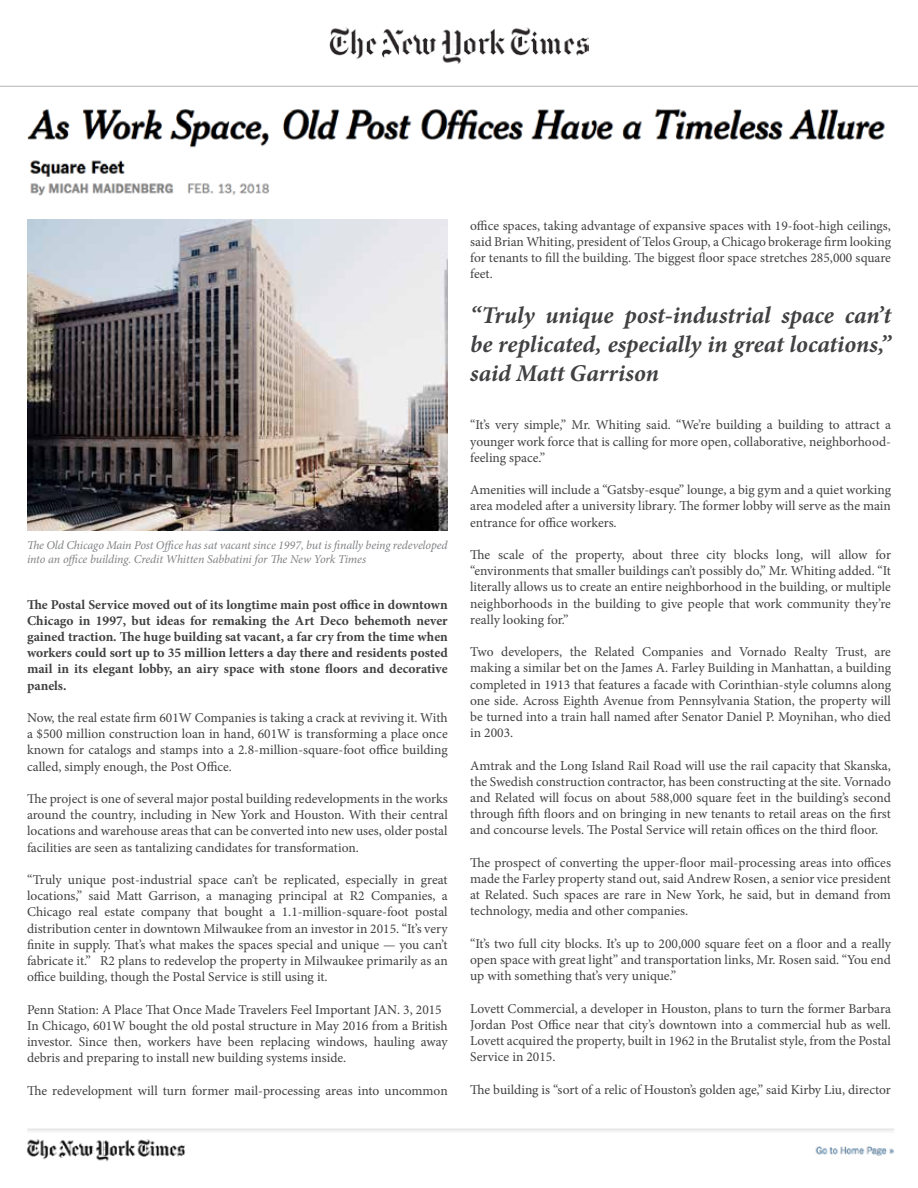
<style>
.page{position:relative;width:918px;height:1188px;background:#fff}
.page>*{position:absolute;margin:0;border:0;box-sizing:border-box;transform-origin:0 0}
.t1{font:italic 700 24px/28.8px "Minion Pro";color:#414042;text-align:justify}
.t2{font:13.5px/16.2px "Minion Pro";color:#414042;text-align:justify}
.t3{font:700 13.5px/16.2px "Minion Pro";color:#414042;text-align:justify}
.t4{font:italic 12px/14.4px "Minion Pro";letter-spacing:-.01em;color:#808285}
</style>
<div class="page">
<img style="left:27px;top:220px;width:421px;height:311px">
<img style="left:329px;top:27px;width:260px;height:37px">
<hr style="left:0;top:86px;width:918px;height:1px;background:#000">
<img style="left:27px;top:109px;width:858px;height:87px">
<img style="left:27px;top:1128px;width:868px;height:34px">
<p class="t4" style="left:27px;top:538px;width:422px">The Old Chicago Main Post Office has sat vacant since 1997, but is finally being redeveloped into an office building. Credit Whitten Sabbatini for The New York Times</p>
<p class="t3" style="left:27px;top:596px;width:422px">The Postal Service moved out of its longtime main post office in downtown Chicago in 1997, but ideas for remaking the Art Deco behemoth never gained traction. The huge building sat vacant, a far cry from the time when workers could sort up to 35 million letters a day there and residents posted mail in its elegant lobby, an airy space with stone floors and decorative panels.</p>
<p class="t2" style="left:27px;top:710px;width:422px">Now, the real estate firm 601W Companies is taking a crack at reviving it. With a $500 million construction loan in hand, 601W is transforming a place once known for catalogs and stamps into a 2.8-million-square-foot office building called, simply enough, the Post Office.</p>
<p class="t2" style="left:27px;top:791px;width:422px">The project is one of several major postal building redevelopments in the works around the country, including in New York and Houston. With their central locations and warehouse areas that can be converted into new uses, older postal facilities are seen as tantalizing candidates for transformation.</p>
<p class="t2" style="left:27px;top:872px;width:422px">“Truly unique post-industrial space can’t be replicated, especially in great locations,” said Matt Garrison, a managing principal at R2 Companies, a Chicago real estate company that bought a 1.1-million-square-foot postal distribution center in downtown Milwaukee from an investor in 2015. “It’s very finite in supply. That’s what makes the spaces special and unique — you can’t fabricate it.” R2 plans to redevelop the property in Milwaukee primarily as an office building, though the Postal Service is still using it.</p>
<p class="t2" style="left:27px;top:1001px;width:422px;text-align:left">Penn Station: A Place That Once Made Travelers Feel Important JAN. 3, 2015<br>In Chicago, 601W bought the old postal structure in May 2016 from a British investor. Since then, workers have been replacing windows, hauling away debris and preparing to install new building systems inside.</p>
<p class="t2" style="left:27px;top:1082px;width:422px">The redevelopment will turn former mail-processing areas into uncommon</p>
<p class="t2" style="left:470px;top:217px;width:422px">office spaces, taking advantage of expansive spaces with 19-foot-high ceilings, said Brian Whiting, president of Telos Group, a Chicago brokerage firm looking for tenants to fill the building. The biggest floor space stretches 285,000 square feet.</p>
<h1 class="t1" style="left:470px;top:301px;width:422px">“Truly unique post-industrial space can’t be replicated, especially in great locations,” said Matt Garrison</h1>
<p class="t2" style="left:470px;top:417px;width:422px">“It’s very simple,” Mr. Whiting said. “We’re building a building to attract a younger work force that is calling for more open, collaborative, neighborhood&shy;feeling space.”</p>
<p class="t2" style="left:470px;top:482px;width:422px">Amenities will include a “Gatsby-esque” lounge, a big gym and a quiet working area modeled after a university library. The former lobby will serve as the main entrance for office workers.</p>
<p class="t2" style="left:470px;top:547px;width:422px">The scale of the property, about three city blocks long, will allow for “environments that smaller buildings can’t possibly do,” Mr. Whiting added. “It literally allows us to create an entire neighborhood in the building, or multiple neighborhoods in the building to give people that work community they’re really looking for.”</p>
<p class="t2" style="left:470px;top:644px;width:422px">Two developers, the Related Companies and Vornado Realty Trust, are making a similar bet on the James A. Farley Building in Manhattan, a building completed in 1913 that features a facade with Corinthian-style columns along one side. Across Eighth Avenue from Pennsylvania Station, the property will be turned into a train hall named after Senator Daniel P. Moynihan, who died in 2003.</p>
<p class="t2" style="left:470px;top:757px;width:422px">Amtrak and the Long Island Rail Road will use the rail capacity that Skanska, the Swedish construction contractor, has been constructing at the site. Vornado and Related will focus on about 588,000 square feet in the building’s second through fifth floors and on bringing in new tenants to retail areas on the first and concourse levels. The Postal Service will retain offices on the third floor.</p>
<p class="t2" style="left:470px;top:854px;width:422px">The prospect of converting the upper-floor mail-processing areas into offices made the Farley property stand out, said Andrew Rosen, a senior vice president at Related. Such spaces are rare in New York, he said, but in demand from technology, media and other companies.</p>
<p class="t2" style="left:470px;top:935px;width:422px">“It’s two full city blocks. It’s up to 200,000 square feet on a floor and a really open space with great light” and transportation links, Mr. Rosen said. “You end up with something that’s very unique.”</p>
<p class="t2" style="left:470px;top:1000px;width:422px">Lovett Commercial, a developer in Houston, plans to turn the former Barbara Jordan Post Office near that city’s downtown into a commercial hub as well.<br>Lovett acquired the property, built in 1962 in the Brutalist style, from the Postal Service in 2015.</p>
<p class="t2" style="left:470px;top:1081px;width:422px">The building is “sort of a relic of Houston’s golden age,” said Kirby Liu, director</p>
</div>
